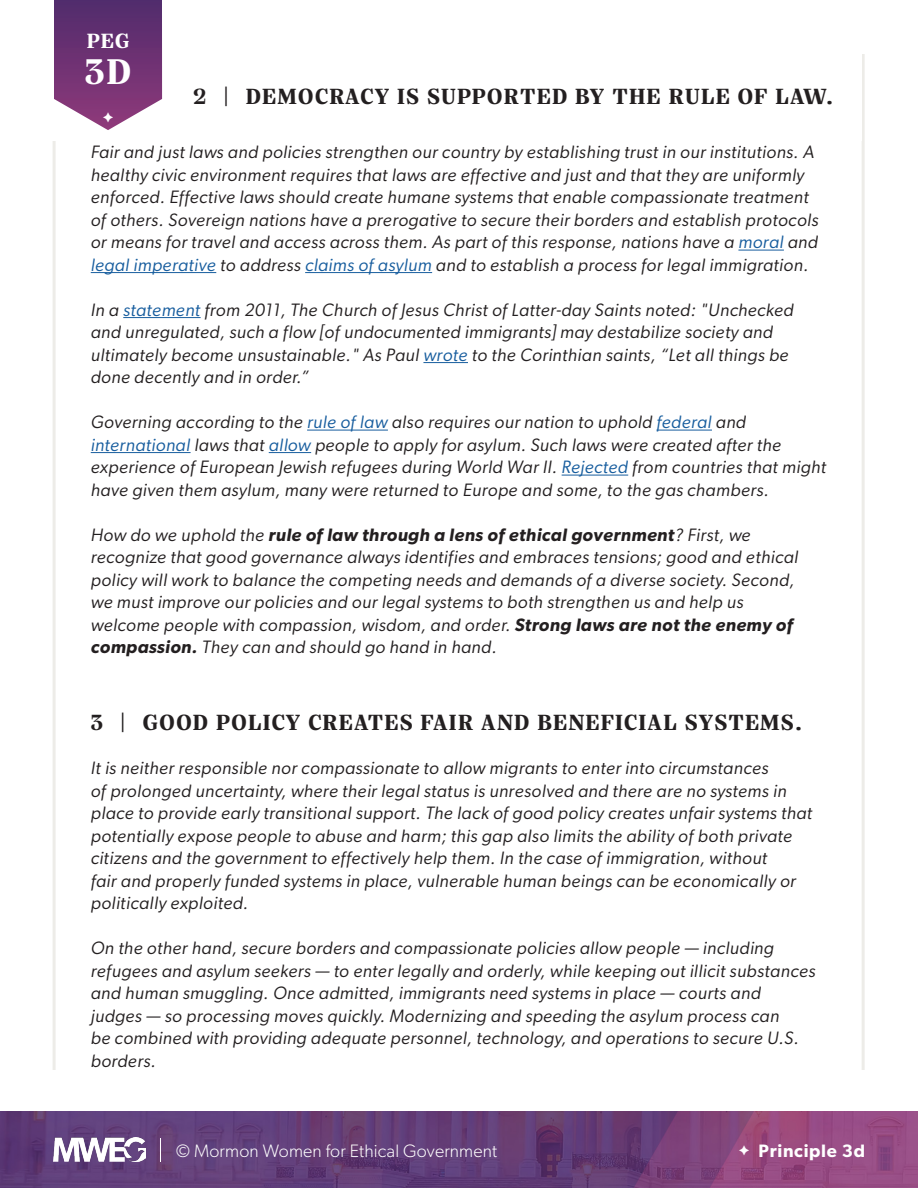
<style>
.page{position:relative;width:918px;height:1188px;background:#fff}
.page>*{position:absolute;margin:0;border:0;box-sizing:border-box;transform-origin:0 0}
.t1{font:700 39px "Silva Text";color:#fff}
.t2{font:700 24px "Silva Text";letter-spacing:.05em;color:#231f20}
.t3{font:700 22.5px "Silva Text";color:#fff}
.t4{font:italic 18px/22.5px "Gibson";letter-spacing:.025em;color:#231f20}
.t5{font:300 18px "Gibson";letter-spacing:.01em;color:#fff}
.t6{font:600 18px "Gibson";letter-spacing:.04em;color:#fff}
.s1{color:#175d9e}
.s2{font-weight:600}
</style>
<div class="page">
<img style="left:0;top:1111px;width:918px;height:77px">
<img style="left:54px;top:1138px;width:91px;height:23px">
<svg style="left:160px;top:1138px;width:1px;height:23px"></svg>
<hr style="left:738px;top:250px;width:46px;height:1px;background:#175d9e">
<hr style="left:91px;top:272px;width:125px;height:1px;background:#175d9e">
<hr style="left:305px;top:272px;width:127px;height:1px;background:#175d9e">
<hr style="left:123px;top:317px;width:78px;height:1px;background:#175d9e">
<hr style="left:423px;top:362px;width:45px;height:1px;background:#175d9e">
<hr style="left:307px;top:430px;width:81px;height:1px;background:#175d9e">
<hr style="left:657px;top:430px;width:55px;height:1px;background:#175d9e">
<hr style="left:91px;top:452px;width:100px;height:1px;background:#175d9e">
<hr style="left:269px;top:452px;width:42px;height:1px;background:#175d9e">
<hr style="left:562px;top:475px;width:66px;height:1px;background:#175d9e">
<svg style="left:739px;top:1146px;width:10px;height:10px"></svg>
<svg style="left:54px;top:0;width:108px;height:130px"></svg>
<p class="t3" style="left:87px;top:26px;width:44px">PEG</p>
<p class="t1" style="left:85px;top:45px;width:48px">3D</p>
<p class="t2" style="left:194px;top:81px;width:641px">2 | DEMOCRACY IS SUPPORTED BY THE RULE OF LAW.</p>
<p class="t4" style="left:91px;top:141px;width:729px">Fair and just laws and policies strengthen our country by establishing trust in our institutions. A healthy civic environment requires that laws are effective and just and that they are uniformly enforced. Effective laws should create humane systems that enable compassionate treatment of others. Sovereign nations have a prerogative to secure their borders and establish protocols or means for travel and access across them. As part of this response, nations have a <span class="s1">moral</span> and <span class="s1">legal imperative</span> to address <span class="s1">claims of asylum</span> and to establish a process for legal immigration.</p>
<p class="t4" style="left:91px;top:298px;width:704px">In a <span class="s1">statement</span> from 2011, The Church of Jesus Christ of Latter-day Saints noted: "Unchecked and unregulated, such a flow [of undocumented immigrants] may destabilize society and ultimately become unsustainable." As Paul <span class="s1">wrote</span> to the Corinthian saints, “Let all things be done decently and in order.”</p>
<p class="t4" style="left:91px;top:411px;width:737px">Governing according to the <span class="s1">rule of law</span> also requires our nation to uphold <span class="s1">federal</span> and <span class="s1">international</span> laws that <span class="s1">allow</span> people to apply for asylum. Such laws were created after the experience of European Jewish refugees during World War II. <span class="s1">Rejected</span> from countries that might have given them asylum, many were returned to Europe and some, to the gas chambers.</p>
<p class="t4" style="left:91px;top:523px;width:709px">How do we uphold the <span class="s2">rule of law through a lens of ethical government</span>? First, we recognize that good governance always identifies and embraces tensions; good and ethical policy will work to balance the competing needs and demands of a diverse society. Second, we must improve our policies and our legal systems to both strengthen us and help us welcome people with compassion, wisdom, and order. <span class="s2">Strong laws are not the enemy of compassion.</span> They can and should go hand in hand.</p>
<p class="t2" style="left:91px;top:706px;width:713px">3 | GOOD POLICY CREATES FAIR AND BENEFICIAL SYSTEMS.</p>
<p class="t4" style="left:91px;top:757px;width:723px">It is neither responsible nor compassionate to allow migrants to enter into circumstances<br>of prolonged uncertainty, where their legal status is unresolved and there are no systems in place to provide early transitional support. The lack of good policy creates unfair systems that potentially expose people to abuse and harm; this gap also limits the ability of both private citizens and the government to effectively help them. In the case of immigration, without<br>fair and properly funded systems in place, vulnerable human beings can be economically or politically exploited.</p>
<p class="t4" style="left:91px;top:937px;width:726px">On the other hand, secure borders and compassionate policies allow people — including refugees and asylum seekers — to enter legally and orderly, while keeping out illicit substances and human smuggling. Once admitted, immigrants need systems in place — courts and judges — so processing moves quickly. Modernizing and speeding the asylum process can<br>be combined with providing adequate personnel, technology, and operations to secure U.S. borders.</p>
<p class="t5" style="left:176px;top:1140px;width:323px">© Mormon Women for Ethical Government</p>
<p class="t6" style="left:759px;top:1140px;width:108px">Principle 3d</p>
</div>
